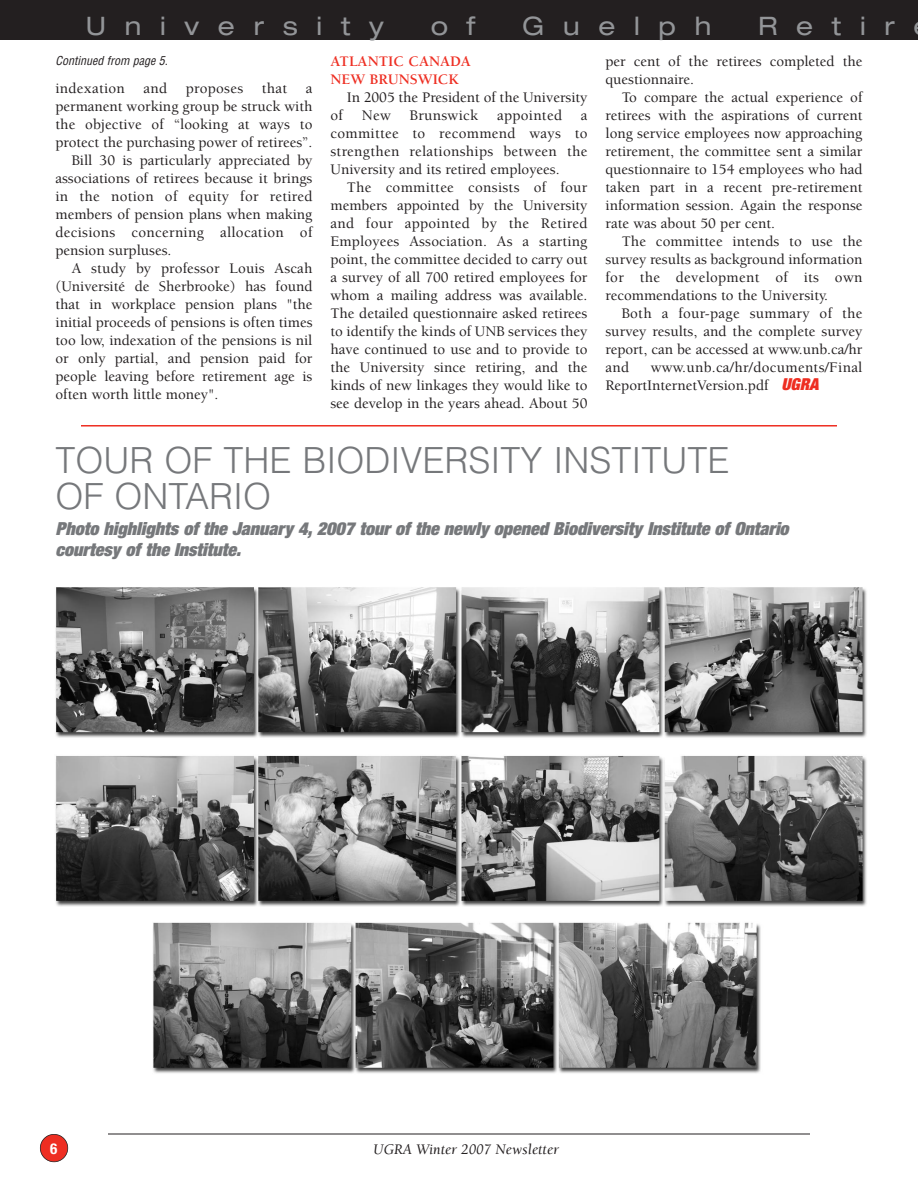
<style>
.page{position:relative;width:918px;height:1188px;background:#fff}
.page>*{position:absolute;margin:0;border:0;box-sizing:border-box;transform-origin:0 0}
.t1{font:300 36px/36px "Helvetica";color:#76787b}
.t2{font:expanded 25.5px "Helvetica Neue";letter-spacing:.735em;color:#939598}
.t3{font:italic 900 expanded 18px/21.6px "Helvetica Neue";color:#76787b}
.t4{font:500 15px/18px "Berkeley";color:#231f20;text-align:justify}
.t5{font:500 15px "Berkeley";letter-spacing:.02em;color:#231f20}
.t6{font:700 15px/18px "Berkeley";color:#ee2e22}
.t7{font:italic 15px "Berkeley";color:#231f20}
.t8{font:700 condensed 15px "Helvetica Neue";color:#fff}
.t9{font:italic condensed 12px "Helvetica";color:#231f20}
.s1{font-family:"Helvetica Neue";font-weight:900;font-style:italic;font-stretch:expanded;font-size:16.5px;color:#ee2e22}
</style>
<div class="page">
<img style="left:55px;top:587px;width:812px;height:486px">
<div style="left:40px;top:1134px;width:28px;height:28px;background:#ee2e22;border-radius:50%"></div>
<div style="left:40px;top:1134px;width:28px;height:28px;border:2px solid #231f20;border-radius:50%"></div>
<hr style="left:108px;top:1134px;width:702px;height:1px;background:#231f20">
<div style="left:0;top:0;width:918px;height:40px;background:#231f20"></div>
<hr style="left:81px;top:425px;width:756px;height:2px;background:#ee2e22">
<h2 class="t2" style="left:86px;top:17px;width:300px">University</h2>
<h2 class="t2" style="left:431px;top:17px;width:46px">o f</h2>
<h2 class="t2" style="left:522px;top:17px;width:191px">Guelph</h2>
<h2 class="t2" style="left:758px;top:17px;width:138px">Retir</h2>
<p class="t9" style="left:56px;top:56px;width:114px">Continued from page 5.</p>
<p class="t5" style="left:56px;top:82px;width:259px">indexation and proposes that a</p>
<p class="t4" style="left:56px;top:98px;width:259px">permanent working group be struck with</p>
<p class="t4" style="left:56px;top:116px;width:259px">the objective of “looking at ways to</p>
<p class="t4" style="left:56px;top:134px;width:258px">protect the purchasing power of retirees”.</p>
<p class="t4" style="left:72px;top:152px;width:242px">Bill 30 is particularly appreciated by</p>
<p class="t4" style="left:56px;top:170px;width:258px">associations of retirees because it brings</p>
<p class="t5" style="left:56px;top:190px;width:259px">in the notion of equity for retired</p>
<p class="t4" style="left:56px;top:206px;width:259px">members of pension plans when making</p>
<p class="t5" style="left:56px;top:226px;width:259px">decisions concerning allocation of</p>
<p class="t4" style="left:56px;top:242px;width:117px">pension surpluses.</p>
<p class="t4" style="left:72px;top:260px;width:242px">A study by professor Louis Ascah</p>
<p class="t4" style="left:56px;top:278px;width:259px">(Université de Sherbrooke) has found</p>
<p class="t4" style="left:56px;top:296px;width:259px">that in workplace pension plans "the</p>
<p class="t4" style="left:56px;top:314px;width:259px">initial proceeds of pensions is often times</p>
<p class="t4" style="left:56px;top:332px;width:258px">too low, indexation of the pensions is nil</p>
<p class="t4" style="left:56px;top:350px;width:258px">or only partial, and pension paid for</p>
<p class="t4" style="left:56px;top:368px;width:258px">people leaving before retirement age is</p>
<p class="t4" style="left:56px;top:386px;width:164px">often worth little money".</p>
<p class="t6" style="left:330px;top:54px;width:142px">ATLANTIC CANADA<br>NEW BRUNSWICK</p>
<p class="t4" style="left:347px;top:90px;width:242px">In 2005 the President of the University</p>
<p class="t4" style="left:330px;top:108px;width:14px">of</p>
<p class="t4" style="left:362px;top:108px;width:31px">New</p>
<p class="t5" style="left:410px;top:109px;width:70px">Brunswick</p>
<p class="t5" style="left:497px;top:109px;width:66px">appointed</p>
<p class="t4" style="left:330px;top:108px;width:258px;text-indent:250px">a committee to recommend ways to strengthen relationships between the University and its retired employees.</p>
<p class="t4" style="left:330px;top:180px;width:259px;text-indent:16px">The committee consists of four members appointed by the University and four appointed by the Retired Employees Association. As a starting point, the committee decided to carry out a survey of all 700 retired employees for whom a mailing address was available.<br>The detailed questionnaire asked retirees to identify the kinds of UNB services they have continued to use and to provide to the University since retiring, and the kinds of new linkages they would like to see develop in the years ahead. About 50</p>
<p class="t4" style="left:605px;top:54px;width:259px">per cent of the retirees completed the questionnaire.</p>
<p class="t4" style="left:605px;top:90px;width:259px;text-indent:16px">To compare the actual experience of retirees with the aspirations of current long service employees now approaching retirement, the committee sent a similar questionnaire to 154 employees who had taken part in a recent pre-retirement information session. Again the response rate was about 50 per cent.</p>
<p class="t4" style="left:605px;top:234px;width:259px;text-indent:16px">The committee intends to use the survey results as background information for the development of its own recommendations to the University.</p>
<p class="t4" style="left:605px;top:306px;width:259px;text-indent:16px">Both a four-page summary of the survey results, and the complete survey report, can be accessed at www.unb.ca/hr and</p>
<p class="t4" style="left:605px;top:360px;width:258px;text-indent:45px">www.unb.ca/hr/documents/Final<br>ReportInternetVersion.pdf <span class="s1">UGRA</span></p>
<h1 class="t1" style="left:56px;top:446px;width:676px">TOUR OF THE BIODIVERSITY INSTITUTE<br>OF ONTARIO</h1>
<p class="t3" style="left:56px;top:519px;width:735px">Photo highlights of the January 4, 2007 tour of the newly opened Biodiversity Institute of Ontario courtesy of the Institute.</p>
<p class="t8" style="left:50px;top:1143px;width:9px">6</p>
<p class="t7" style="left:373px;top:1143px;width:187px">UGRA Winter 2007 Newsletter</p>
</div>
